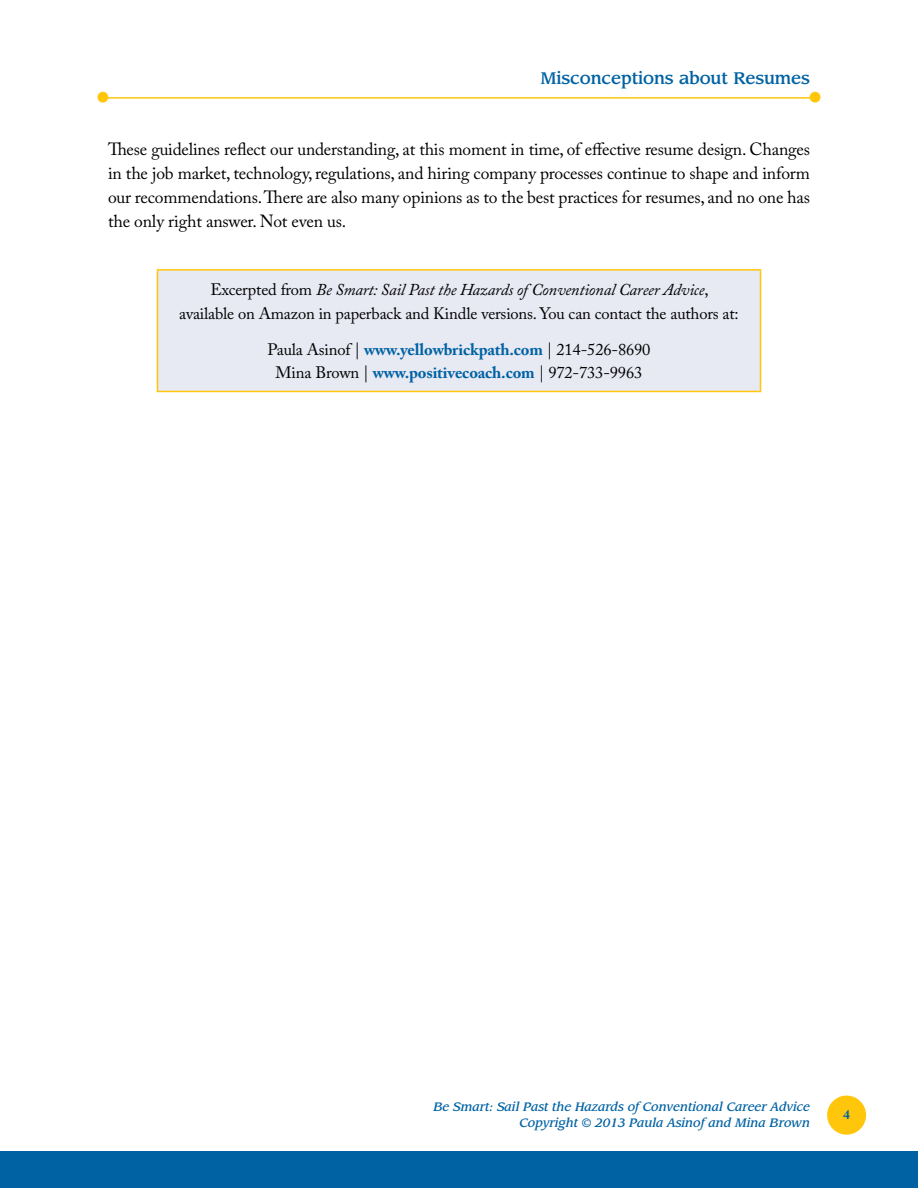
<style>
.page{position:relative;width:918px;height:1188px;background:#fff}
.page>*{position:absolute;margin:0;border:0;box-sizing:border-box;transform-origin:0 0}
.t1{font:17.55px/24px "Adobe Caslon Pro";letter-spacing:-.01em;color:#000;text-align:justify}
.t2{font:16.5px/24px "Adobe Caslon Pro";letter-spacing:-.01em;color:#000;text-align:center}
.t3{font:500 16.5px "Leawood Std";letter-spacing:-.01em;color:#0062a3}
.t4{font:700 13.5px "Adobe Caslon Pro";color:#0062a3}
.t5{font:italic 500 12px/16.5px "Leawood Std";color:#0062a3;text-align:right}
.s1{font-style:italic}
.s2{font-weight:700;color:#0062a3}
</style>
<div class="page">
<div style="left:0;top:1152px;width:918px;height:36px;background:#0062a3"></div>
<hr style="left:105px;top:97px;width:710px;height:2px;background:#ffc60b">
<div style="left:99px;top:93px;width:8px;height:8px;background:#ffc60b;border-radius:50%"></div>
<div style="left:97px;top:92px;width:11px;height:11px;border:3px solid #ffc60b;border-radius:50%"></div>
<div style="left:811px;top:93px;width:8px;height:8px;background:#ffc60b;border-radius:50%"></div>
<div style="left:810px;top:92px;width:11px;height:11px;border:3px solid #ffc60b;border-radius:50%"></div>
<div style="left:829px;top:1097px;width:35px;height:36px;background:#ffc60b;border-radius:50%"></div>
<div style="left:827px;top:1096px;width:39px;height:39px;border:4px solid #ffc60b;border-radius:50%"></div>
<div style="left:157px;top:270px;width:604px;height:121px;background:#e7e9f3"></div>
<hr style="left:157px;top:269px;width:604px;height:2px;background:#ffc60b">
<hr style="left:157px;top:271px;width:1px;height:120px;background:#ffc60b">
<hr style="left:760px;top:271px;width:1px;height:120px;background:#ffc60b">
<hr style="left:157px;top:391px;width:604px;height:1px;background:#ffc60b">
<p class="t3" style="left:541px;top:68px;width:271px">Misconceptions about Resumes</p>
<p class="t1" style="left:108px;top:137px;width:704px">These guidelines reflect our understanding, at this moment in time, of effective resume design. Changes in the job market, technology, regulations, and hiring company processes continue to shape and inform our recommendations. There are also many opinions as to the best practices for resumes, and no one has the only right answer. Not even us.</p>
<p class="t2" style="left:179px;top:278px;width:561px">Excerpted from <span class="s1">Be Smart: Sail Past the Hazards of Conventional Career Advice</span>,<br>available on Amazon in paperback and Kindle versions. You can contact the authors at:</p>
<p class="t2" style="left:267px;top:339px;width:385px;line-height:22.5px">Paula Asinof | <span class="s2">www.yellowbrickpath.com</span> | 214-526-8690<br>Mina Brown | <span class="s2">www.positivecoach.com</span> | 972-733-9963</p>
<p class="t5" style="left:433px;top:1098px;width:378px">Be Smart: Sail Past the Hazards of Conventional Career Advice<br>Copyright © 2013 Paula Asinof and Mina Brown</p>
<p class="t4" style="left:843px;top:1107px;width:8px">4</p>
</div>
